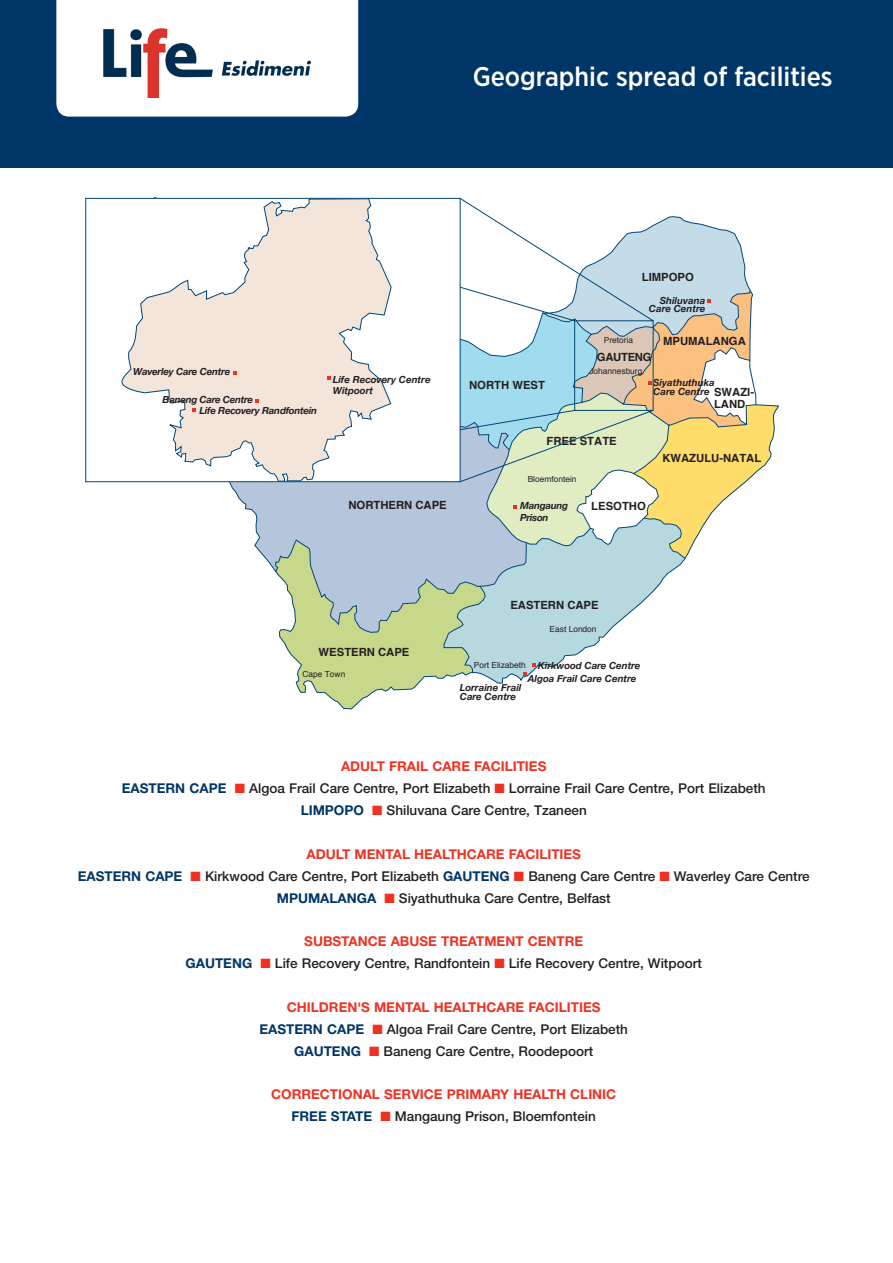
<style>
.page{position:relative;width:893px;height:1263px;background:#fff}
.page>*{position:absolute;margin:0;border:0;box-sizing:border-box;transform-origin:0 0}
.t1{font:500 27px "Gotham Narrow";color:#fff}
.t2{font:500 13.5px/21.9px "Helvetica Neue LT Std";color:#231f20;text-align:center}
.t3{font:700 13.5px "Helvetica Neue LT Std";color:#ef3122}
.t4{font:700 11.25px/11.2px "Helvetica";color:#231f20}
.t5{font:700 11.25px "Helvetica";letter-spacing:-.03em;color:#231f20}
.t6{font:italic 700 9.75px/8.6px "Helvetica Neue";color:#231f20}
.t7{font:italic 700 9.75px/10.5px "Helvetica Neue";letter-spacing:-.025em;color:#231f20}
.t8{font:8.4px "Helvetica";color:#231f20}
.s1{font-weight:700;color:#003667}
.s2{color:#ef3122}
.s3{font-weight:700;color:#ef3122}
</style>
<div class="page">
<div style="left:0;top:0;width:893px;height:168px;background:#003667"></div>
<div style="left:56px;top:0;width:302px;height:117px;background:#fff"></div>
<img style="left:104px;top:29px;width:207px;height:69px">
<svg style="left:226px;top:216px;width:553px;height:357px"></svg>
<svg style="left:154px;top:197px;width:499px;height:20px"></svg>
<div style="left:86px;top:198px;width:374px;height:284px;background:#fff"></div>
<svg style="left:120px;top:198px;width:272px;height:284px"></svg>
<svg style="left:233px;top:371px;width:4px;height:4px"></svg>
<svg style="left:255px;top:399px;width:4px;height:4px"></svg>
<svg style="left:192px;top:408px;width:4px;height:4px"></svg>
<svg style="left:276px;top:217px;width:502px;height:492px"></svg>
<p class="t1" style="left:473px;top:60px;width:361px">Geographic spread of facilities</p>
<p class="t4" style="left:642px;top:271px;width:54px">LIMPOPO</p>
<p class="t8" style="left:604px;top:333px;width:31px">Pretoria</p>
<p class="t6" style="left:649px;top:296px;width:58px;text-align:right">Shiluvana<br>Care Centre</p>
<p class="t4" style="left:663px;top:336px;width:84px">MPUMALANGA</p>
<p class="t7" style="left:133px;top:367px;width:99px">Waverley Care Centre</p>
<p class="t7" style="left:200px;top:395px;width:119px;text-indent:-37px">Baneng Care Centre<br>Life Recovery Randfontein</p>
<p class="t6" style="left:333px;top:374px;width:99px;line-height:11.7px">Life Recovery Centre<br>Witpoort</p>
<p class="t4" style="left:348px;top:500px;width:100px">NORTHERN CAPE</p>
<p class="t5" style="left:597px;top:347px;width:56px">GAUTENG</p>
<p class="t4" style="left:469px;top:379px;width:77px">NORTH WEST</p>
<p class="t8" style="left:589px;top:364px;width:55px">Johannesburg</p>
<p class="t6" style="left:653px;top:379px;width:63px">Siyathuthuka<br>Care Centre</p>
<p class="t4" style="left:714px;top:387px;width:42px">SWAZI-<br>LAND</p>
<p class="t4" style="left:547px;top:435px;width:72px">FREE STATE</p>
<p class="t8" style="left:528px;top:472px;width:50px">Bloemfontein</p>
<p class="t4" style="left:662px;top:452px;width:100px">KWAZULU-NATAL</p>
<p class="t7" style="left:520px;top:500px;width:50px;line-height:11.7px">Mangaung<br>Prison</p>
<p class="t4" style="left:591px;top:501px;width:56px">LESOTHO</p>
<p class="t4" style="left:319px;top:646px;width:92px">WESTERN CAPE</p>
<p class="t8" style="left:303px;top:668px;width:44px">Cape Town</p>
<p class="t4" style="left:510px;top:600px;width:90px">EASTERN CAPE</p>
<p class="t8" style="left:550px;top:622px;width:48px">East London</p>
<p class="t8" style="left:474px;top:658px;width:54px">Port Elizabeth</p>
<p class="t6" style="left:538px;top:662px;width:104px">Kirkwood Care Centre</p>
<p class="t6" style="left:528px;top:675px;width:110px">Algoa Frail Care Centre</p>
<p class="t6" style="left:460px;top:682px;width:63px;line-height:9.8px">Lorraine Frail<br>Care Centre</p>
<p class="t3" style="left:341px;top:758px;width:207px">ADULT FRAIL CARE FACILITIES</p>
<p class="t2" style="left:122px;top:777px;width:645px"><span class="s1">EASTERN CAPE</span> <span class="s2">■</span> Algoa Frail Care Centre, Port Elizabeth <span class="s2">■</span> Lorraine Frail Care Centre, Port Elizabeth</p>
<p class="t2" style="left:301px;top:799px;width:288px"><span class="s1">LIMPOPO</span> <span class="s2">■</span> Shiluvana Care Centre, Tzaneen</p>
<p class="t3" style="left:306px;top:846px;width:276px">ADULT MENTAL HEALTHCARE FACILITIES</p>
<p class="t2" style="left:78px;top:865px;width:733px"><span class="s1">EASTERN CAPE</span> <span class="s2">■</span> Kirkwood Care Centre, Port Elizabeth <span class="s1">GAUTENG</span> <span class="s2">■</span> Baneng Care Centre <span class="s2">■</span> Waverley Care Centre</p>
<p class="t2" style="left:277px;top:887px;width:335px"><span class="s1">MPUMALANGA</span> <span class="s2">■</span> Siyathuthuka Care Centre, Belfast</p>
<p class="t2" style="left:186px;top:930px;width:518px"><span class="s3">SUBSTANCE ABUSE TREATMENT CENTRE<br></span><span class="s1">GAUTENG</span> <span class="s2">■</span> Life Recovery Centre, Randfontein <span class="s2">■</span> Life Recovery Centre, Witpoort</p>
<p class="t3" style="left:287px;top:999px;width:315px">CHILDREN'S MENTAL HEALTHCARE FACILITIES</p>
<p class="t2" style="left:259px;top:1018px;width:370px"><span class="s1">EASTERN CAPE</span> <span class="s2">■</span> Algoa Frail Care Centre, Port Elizabeth</p>
<p class="t2" style="left:294px;top:1040px;width:301px"><span class="s1">GAUTENG</span> <span class="s2">■</span> Baneng Care Centre, Roodepoort</p>
<p class="t3" style="left:271px;top:1086px;width:347px">CORRECTIONAL SERVICE PRIMARY HEALTH CLINIC</p>
<p class="t2" style="left:292px;top:1105px;width:306px"><span class="s1">FREE STATE</span> <span class="s2">■</span> Mangaung Prison, Bloemfontein</p>
</div>
